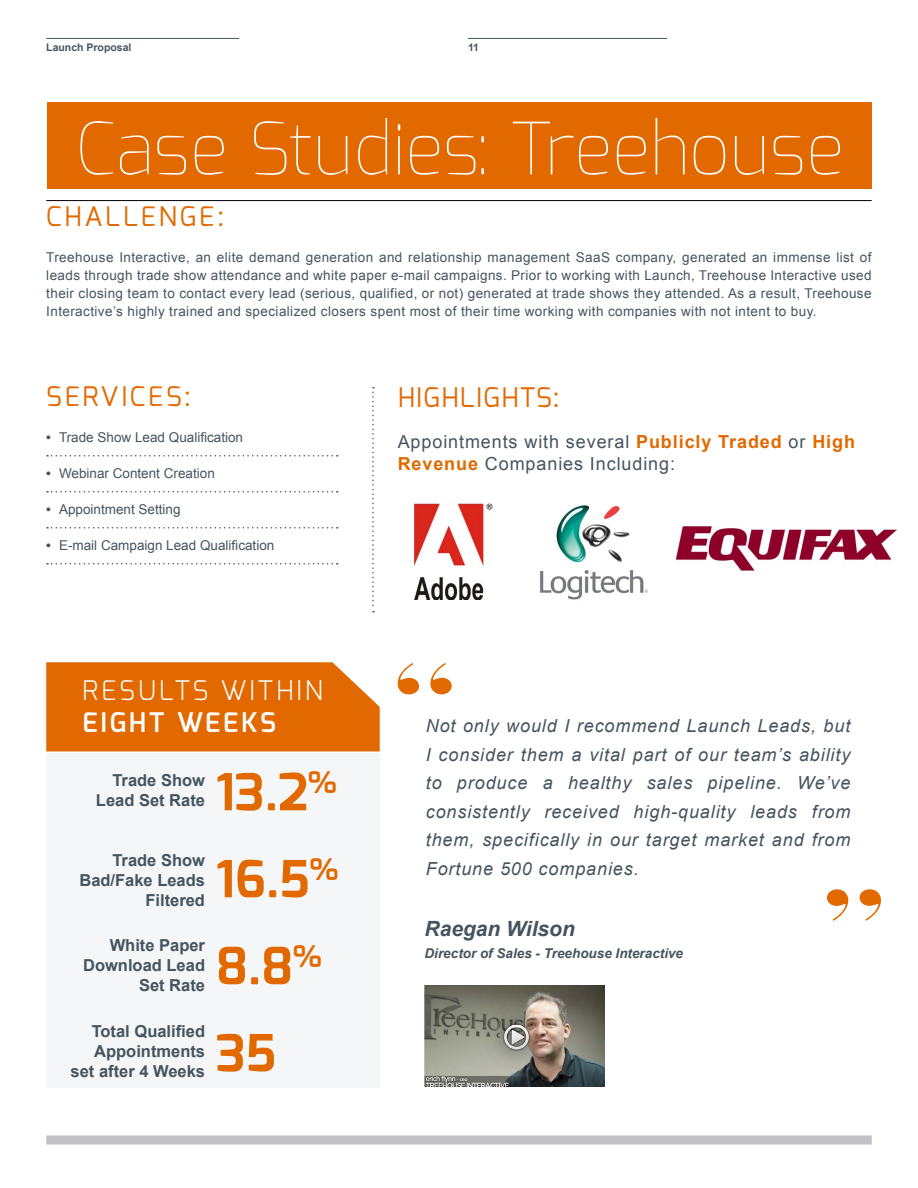
<style>
.page{position:relative;width:918px;height:1188px;background:#fff}
.page>*{position:absolute;margin:0;border:0;box-sizing:border-box;transform-origin:0 0}
.t1{font:100 72px "Exo";color:#fff}
.t2{font:700 51px/87px "Exo";color:#e16900}
.t3{font:27px "Exo";letter-spacing:.1em;color:#e16900}
.t4{font:300 27px "Exo";letter-spacing:.1em;color:#fff}
.t5{font:600 27px "Exo";letter-spacing:.1em;color:#fff}
.t6{font:italic 700 21px "Arial";color:#46545f}
.t7{font:italic 18px/28.5px "Arial";letter-spacing:.05em;color:#46545f;text-align:justify}
.t8{font:18px/21.6px "Arial";letter-spacing:.05em;color:#46545f}
.t9{font:700 16.5px/19.8px "Arial";color:#46545f;text-align:right}
.t10{font:13.5px/18px "Arial";color:#46545f;text-align:justify}
.t11{font:italic 700 13.5px "Arial";color:#46545f}
.t12{font:700 10.5px "Arial";color:#46545f}
.s1{font-weight:700}
.s2{font-weight:700;color:#e16900}
</style>
<div class="page">
<div style="left:46px;top:1135px;width:826px;height:9px;background:#c2c2c6"></div>
<svg style="left:827px;top:889px;width:54px;height:32px"></svg>
<div style="left:46px;top:753px;width:334px;height:334px;background:#f4f6f7"></div>
<div style="left:46px;top:662px;width:334px;height:89px;background:#e16900"></div>
<img style="left:413px;top:503px;width:80px;height:97px">
<img style="left:540px;top:505px;width:108px;height:95px">
<img style="left:676px;top:526px;width:220px;height:45px">
<div style="left:47px;top:102px;width:825px;height:87px;background:#e16900"></div>
<svg style="left:372px;top:387px;width:2px;height:225px"></svg>
<svg style="left:398px;top:663px;width:54px;height:31px"></svg>
<svg style="left:47px;top:455px;width:291px;height:2px"></svg>
<svg style="left:47px;top:491px;width:291px;height:2px"></svg>
<svg style="left:47px;top:527px;width:291px;height:2px"></svg>
<svg style="left:47px;top:563px;width:291px;height:2px"></svg>
<hr style="left:46px;top:200px;width:826px;height:1px;background:#000">
<img style="left:424px;top:986px;width:180px;height:100px">
<hr style="left:46px;top:38px;width:193px;height:1px;background:#46545f">
<hr style="left:468px;top:38px;width:199px;height:1px;background:#46545f">
<p class="t12" style="left:46px;top:41px;width:87px">Launch Proposal</p>
<p class="t12" style="left:468px;top:41px;width:13px">11</p>
<h1 class="t1" style="left:75px;top:102px;width:770px">Case Studies: Treehouse</h1>
<h3 class="t3" style="left:46px;top:199px;width:180px">CHALLENGE:</h3>
<p class="t10" style="left:46px;top:249px;width:827px">Treehouse Interactive, an elite demand generation and relationship management SaaS company, generated an immense list of leads through trade show attendance and white paper e-mail campaigns. Prior to working with Launch, Treehouse Interactive used their closing team to contact every lead (serious, qualified, or not) generated at trade shows they attended. As a result, Treehouse Interactive’s highly trained and specialized closers spent most of their time working with companies with not intent to buy.</p>
<h3 class="t3" style="left:46px;top:379px;width:146px">SERVICES:</h3>
<p class="t10" style="left:46px;top:429px;width:198px"><span class="s1">•</span> Trade Show Lead Qualification</p>
<p class="t10" style="left:46px;top:465px;width:170px"><span class="s1">•</span> Webinar Content Creation</p>
<p class="t10" style="left:46px;top:501px;width:136px"><span class="s1">•</span> Appointment Setting</p>
<p class="t10" style="left:46px;top:537px;width:230px"><span class="s1">•</span> E-mail Campaign Lead Qualification</p>
<h3 class="t4" style="left:83px;top:673px;width:242px">RESULTS WITHIN</h3>
<h3 class="t5" style="left:83px;top:705px;width:195px">EIGHT WEEKS</h3>
<p class="t9" style="left:96px;top:771px;width:111px">Trade Show<br>Lead Set Rate</p>
<p class="t9" style="left:79px;top:851px;width:127px">Trade Show<br>Bad/Fake Leads<br>Filtered</p>
<p class="t9" style="left:83px;top:936px;width:123px">White Paper<br>Download Lead<br>Set Rate</p>
<p class="t9" style="left:71px;top:1022px;width:136px">Total Qualified<br>Appointments set after 4 Weeks</p>
<h2 class="t2" style="left:216px;top:749px;width:124px">13.2<sup>%<br></sup>16.5<sup>%<br></sup>8.8<sup>%<br></sup>35</h2>
<h3 class="t3" style="left:398px;top:380px;width:164px">HIGHLIGHTS:</h3>
<h3 class="t8" style="left:398px;top:431px;width:459px">Appointments with several <span class="s2">Publicly Traded</span> or <span class="s2">High<br>Revenue</span> Companies Including:</h3>
<p class="t7" style="left:426px;top:712px;width:426px">Not only would I recommend Launch Leads, but I consider them a vital part of our team’s ability to produce a healthy sales pipeline. We’ve consistently received high-quality leads from them, specifically in our target market and from Fortune 500 companies.</p>
<h3 class="t6" style="left:425px;top:914px;width:152px">Raegan Wilson</h3>
<p class="t11" style="left:425px;top:944px;width:260px">Director of Sales - Treehouse Interactive</p>
</div>
